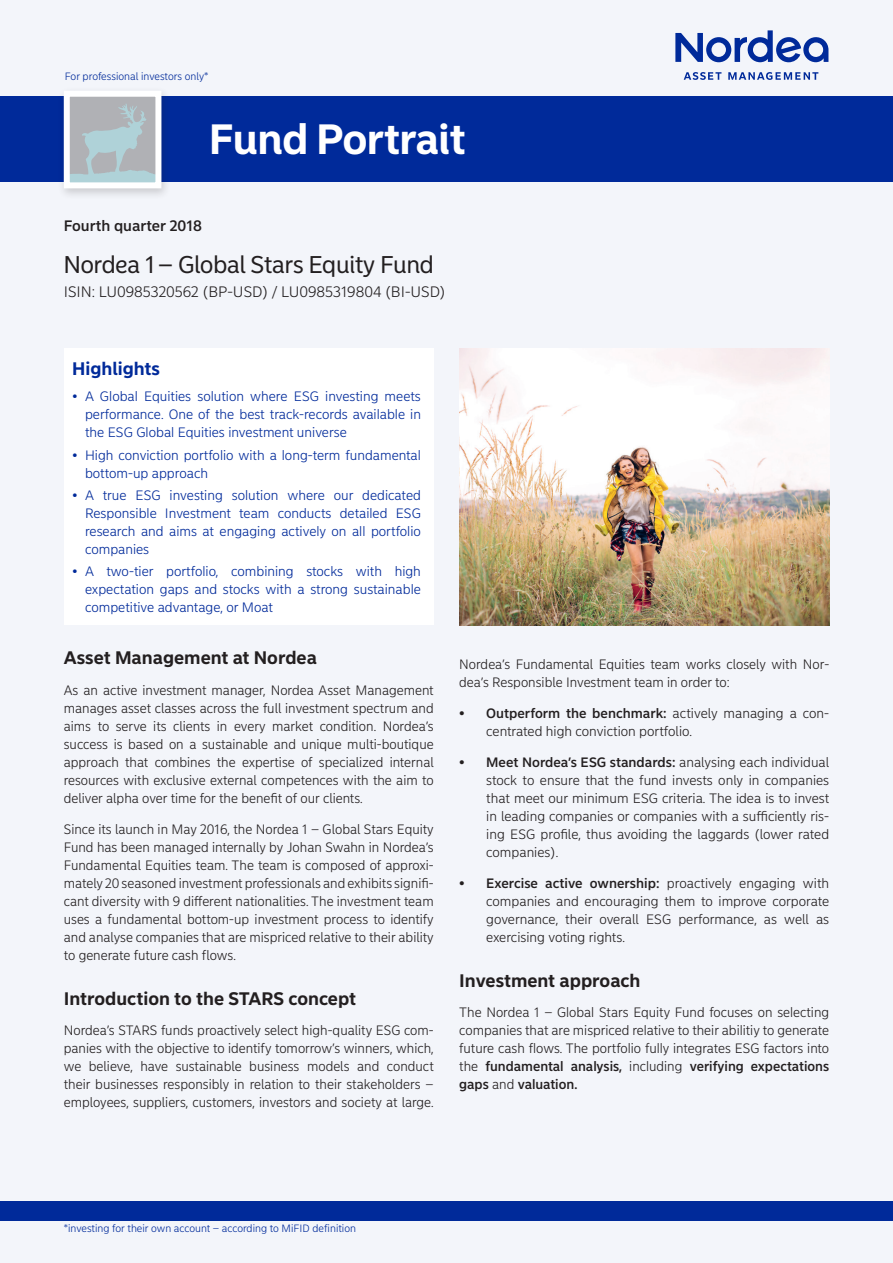
<style>
.page{position:relative;width:893px;height:1263px;background:#f3f5fa}
.page>*{position:absolute;margin:0;border:0;box-sizing:border-box;transform-origin:0 0}
.Fund_Update___Docume{font:700 42px "Nordea Sans Large";color:#fff}
.Fundname{font:24px "Nordea Sans Large";color:#231f20}
.Headlines_Sans_Small{font:700 18px "Nordea Sans Small";color:#231f20}
.t1{font:700 18px "Nordea Sans Small";color:#002a9a}
.ISIN_Number{font:300 15px "Nordea Sans Small";color:#231f20}
.DATE{font:500 15px "Nordea Sans Small";color:#231f20}
.body_text_Sans_Small{font:300 13.5px/18px "Nordea Sans Small";color:#231f20;text-align:justify}
.Highlight_box_bullet{font:300 13.5px/18px "Nordea Sans Small";color:#002a9a;text-align:justify}
.footer_Institutional{font:300 10.5px "Nordea Sans Small";color:#002a9a}
.s1{font-weight:500}
</style>
<div class="page">
<div style="left:0;top:97px;width:893px;height:85px;background:#002a9a"></div>
<div style="left:0;top:1201px;width:893px;height:19px;background:#002a9a"></div>
<div style="left:58px;top:86px;width:114px;height:114px;background:#231f20;opacity:.2"></div>
<div style="left:67px;top:94px;width:91px;height:91px;background:#b0b1b5"></div>
<svg style="left:71px;top:104px;width:83px;height:77px"></svg>
<div style="left:64px;top:91px;width:97px;height:97px;border:6px solid #fff"></div>
<svg style="left:675px;top:30px;width:153px;height:32px"></svg>
<svg style="left:684px;top:72px;width:37px;height:8px"></svg>
<svg style="left:728px;top:72px;width:90px;height:8px"></svg>
<img style="left:459px;top:349px;width:370px;height:276px">
<div style="left:64px;top:349px;width:370px;height:276px;background:#fff"></div>
<p class="footer_Institutional" style="left:65px;top:70px;width:145px">For professional investors only*</p>
<p class="Fund_Update___Docume" style="left:209px;top:114px;width:258px">Fund Portrait</p>
<p class="DATE" style="left:64px;top:216px;width:140px">Fourth quarter 2018</p>
<p class="Fundname" style="left:64px;top:251px;width:372px">Nordea 1– Global Stars Equity Fund</p>
<p class="ISIN_Number" style="left:64px;top:283px;width:383px">ISIN: LU0985320562 (BP-USD) / LU0985319804 (BI-USD)</p>
<p class="t1" style="left:72px;top:357px;width:89px">Highlights</p>
<p class="Highlight_box_bullet" style="left:85px;top:388px;width:337px;text-indent:-13px">• A Global Equities solution where ESG investing meets performance. One of the best track-records available in the ESG Global Equities investment universe</p>
<p class="Highlight_box_bullet" style="left:85px;top:446px;width:337px;text-indent:-13px">• High conviction portfolio with a long-term fundamental bottom-up approach</p>
<p class="Highlight_box_bullet" style="left:85px;top:486px;width:337px;text-indent:-13px">• A true ESG investing solution where our dedicated Responsible Investment team conducts detailed ESG research and aims at engaging actively on all portfolio companies</p>
<p class="Highlight_box_bullet" style="left:85px;top:563px;width:337px;text-indent:-13px">• A two-tier portfolio, combining stocks with high expectation gaps and stocks with a strong sustainable competitive advantage, or Moat</p>
<p class="Headlines_Sans_Small" style="left:64px;top:647px;width:255px">Asset Management at Nordea</p>
<p class="body_text_Sans_Small" style="left:64px;top:681px;width:371px">As an active investment manager, Nordea Asset Management manages asset classes across the full investment spectrum and aims to serve its clients in every market condition. Nordea’s success is based on a sustainable and unique multi-boutique approach that combines the expertise of specialized internal resources with exclusive external competences with the aim to deliver alpha over time for the benefit of our clients.</p>
<p class="body_text_Sans_Small" style="left:64px;top:820px;width:371px">Since its launch in May 2016, the Nordea 1 – Global Stars Equity Fund has been managed internally by Johan Swahn in Nordea’s Fundamental Equities team. The team is composed of approxi&shy;mately 20 seasoned investment professionals and exhibits signifi&shy;cant diversity with 9 different nationalities. The investment team uses a fundamental bottom-up investment process to identify and analyse companies that are mispriced relative to their ability to generate future cash flows.</p>
<p class="Headlines_Sans_Small" style="left:64px;top:987px;width:294px">Introduction to the STARS concept</p>
<p class="body_text_Sans_Small" style="left:64px;top:1022px;width:371px">Nordea’s STARS funds proactively select high-quality ESG com&shy;panies with the objective to identify tomorrow’s winners, which, we believe, have sustainable business models and conduct their businesses responsibly in relation to their stakeholders – employees, suppliers, customers, investors and society at large.</p>
<p class="body_text_Sans_Small" style="left:459px;top:656px;width:371px">Nordea’s Fundamental Equities team works closely with Nor&shy;dea’s Responsible Investment team in order to:</p>
<p class="body_text_Sans_Small" style="left:486px;top:704px;width:344px;text-indent:-27px"><span class="s1">• Outperform the benchmark:</span> actively managing a con&shy;centrated high conviction portfolio.</p>
<p class="body_text_Sans_Small" style="left:486px;top:753px;width:344px;text-indent:-27px"><span class="s1">• Meet Nordea’s ESG standards:</span> analysing each individual stock to ensure that the fund invests only in companies that meet our minimum ESG criteria. The idea is to invest in leading companies or companies with a sufficiently ris&shy;ing ESG profile, thus avoiding the laggards (lower rated companies).</p>
<p class="body_text_Sans_Small" style="left:486px;top:874px;width:344px;text-indent:-27px"><span class="s1">• Exercise active ownership:</span> proactively engaging with companies and encouraging them to improve corporate governance, their overall ESG performance, as well as exercising voting rights.</p>
<p class="Headlines_Sans_Small" style="left:459px;top:969px;width:183px">Investment approach</p>
<p class="body_text_Sans_Small" style="left:459px;top:1004px;width:371px">The Nordea 1 – Global Stars Equity Fund focuses on selecting companies that are mispriced relative to their abilitiy to generate future cash flows. The portfolio fully integrates ESG factors into the <span class="s1">fundamental analysis,</span> including <span class="s1">verifying expectations gaps</span> and <span class="s1">valuation.</span></p>
<p class="footer_Institutional" style="left:64px;top:1222px;width:294px">*investing for their own account – according to MiFID definition</p>
</div>
